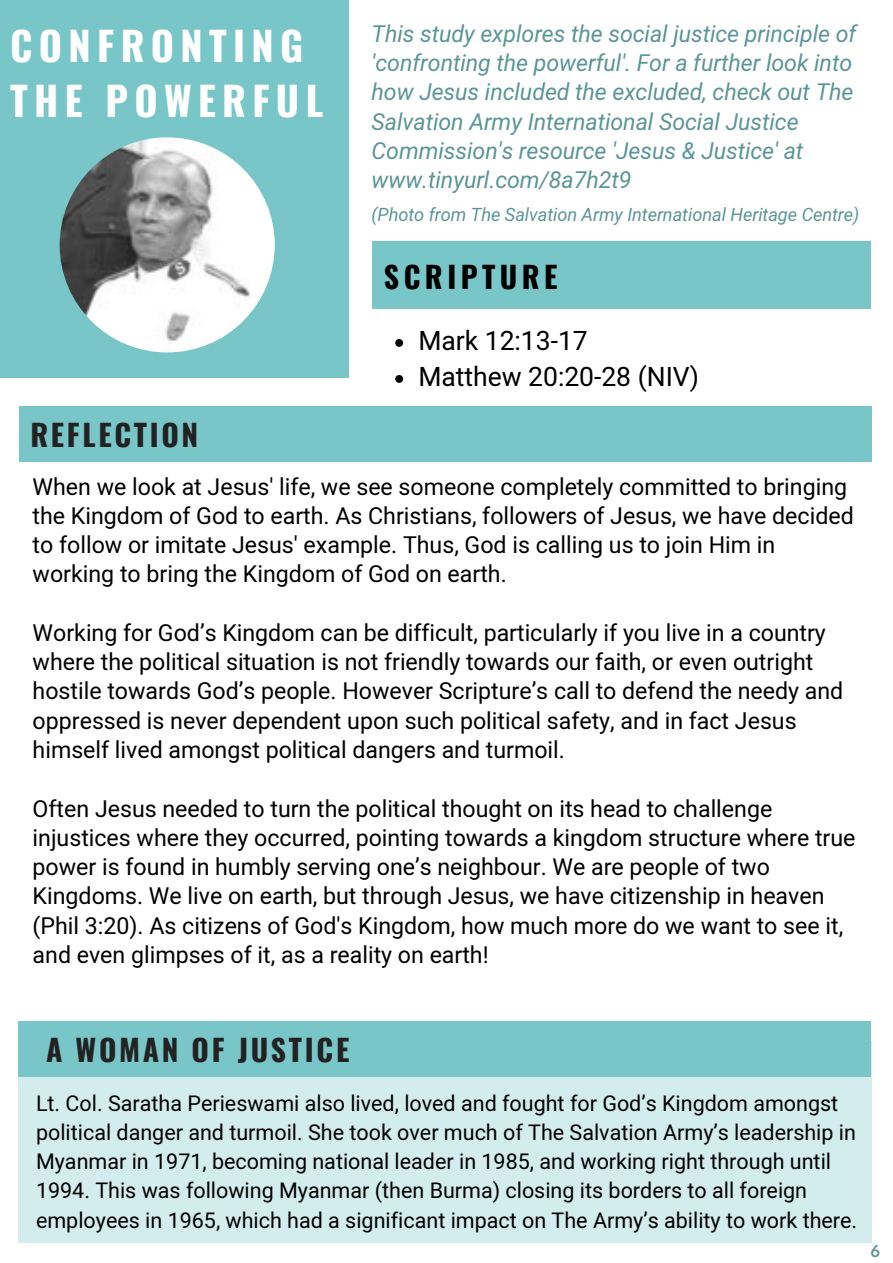
<style>
.page{position:relative;width:893px;height:1263px;background:#fff}
.page>*{position:absolute;margin:0;border:0;box-sizing:border-box;transform-origin:0 0}
.t1{font:700 39.75px/55.2px "Oswald";letter-spacing:.16em;color:#fff}
.t2{font:700 29.85px "Oswald";letter-spacing:.09em;color:#222}
.t3{font:700 29.85px "Oswald";letter-spacing:.15em;color:#000}
.t4{font:26.55px/36px "Mardoto";color:#000}
.t5{font:23.25px/29.2px "Mardoto";color:#000}
.t6{font:italic 23.25px/29.2px "Mardoto";color:#5b9596}
.t7{font:21.45px/29.2px "Mardoto";color:#000}
.t8{font:700 19.8px "Oswald";letter-spacing:.15em;color:#000}
.t9{font:italic 18.15px "Mardoto";color:#5b9596}
.t10{font:700 16.5px "Lato";color:#5b9596}
</style>
<div class="page">
<div style="left:372px;top:241px;width:498px;height:68px;background:#79c6c8"></div>
<svg style="left:395px;top:339px;width:8px;height:8px"></svg>
<svg style="left:395px;top:375px;width:8px;height:8px"></svg>
<div style="left:0;top:0;width:349px;height:378px;background:#79c6c8"></div>
<img style="left:60px;top:137px;width:215px;height:215px;border-radius:50%">
<div style="left:18px;top:1041px;width:853px;height:202px;background:#d3eced"></div>
<div style="left:19px;top:406px;width:852px;height:56px;background:#79c6c8"></div>
<div style="left:18px;top:1021px;width:852px;height:55px;background:#79c6c8"></div>
<h1 class="t1" style="left:10px;top:16px;width:315px">CONFRONTING<br>THE POWERFUL</h1>
<p class="t2" style="left:30px;top:411px;width:169px">REFLECTION</p>
<p class="t8" style="left:32px;top:420px;width:124px">REFLECTION</p>
<p class="t6" style="left:372px;top:19px;width:486px">This study explores the social justice principle of 'confronting the powerful'. For a further look into how Jesus included the excluded, check out The Salvation Army International Social Justice Commission's resource 'Jesus &amp; Justice' at www.tinyurl.com/8a7h2t9</p>
<p class="t9" style="left:372px;top:204px;width:489px">(Photo from The Salvation Army International Heritage Centre)</p>
<p class="t3" style="left:384px;top:253px;width:175px">SCRIPTURE</p>
<p class="t4" style="left:418px;top:323px;width:282px">Mark 12:13-17<br>Matthew 20:20-28 (NIV)</p>
<p class="t5" style="left:33px;top:472px;width:823px">When we look at Jesus' life, we see someone completely committed to bringing the Kingdom of God to earth. As Christians, followers of Jesus, we have decided to follow or imitate Jesus' example. Thus, God is calling us to join Him in working to bring the Kingdom of God on earth.</p>
<p class="t5" style="left:33px;top:618px;width:812px">Working for God’s Kingdom can be difficult, particularly if you live in a country where the political situation is not friendly towards our faith, or even outright hostile towards God’s people. However Scripture’s call to defend the needy and oppressed is never dependent upon such political safety, and in fact Jesus himself lived amongst political dangers and turmoil.</p>
<p class="t5" style="left:33px;top:794px;width:824px">Often Jesus needed to turn the political thought on its head to challenge injustices where they occurred, pointing towards a kingdom structure where true power is found in humbly serving one’s neighbour. We are people of two Kingdoms. We live on earth, but through Jesus, we have citizenship in heaven (Phil 3:20). As citizens of God's Kingdom, how much more do we want to see it, and even glimpses of it, as a reality on earth!</p>
<p class="t2" style="left:46px;top:1026px;width:305px">A WOMAN OF JUSTICE</p>
<p class="t7" style="left:36px;top:1088px;width:823px">Lt. Col. Saratha Perieswami also lived, loved and fought for God’s Kingdom amongst political danger and turmoil. She took over much of The Salvation Army’s leadership in Myanmar in 1971, becoming national leader in 1985, and working right through until 1994. This was following Myanmar (then Burma) closing its borders to all foreign employees in 1965, which had a significant impact on The Army’s ability to work there.</p>
<p class="t10" style="left:870px;top:1240px;width:11px">6</p>
</div>
